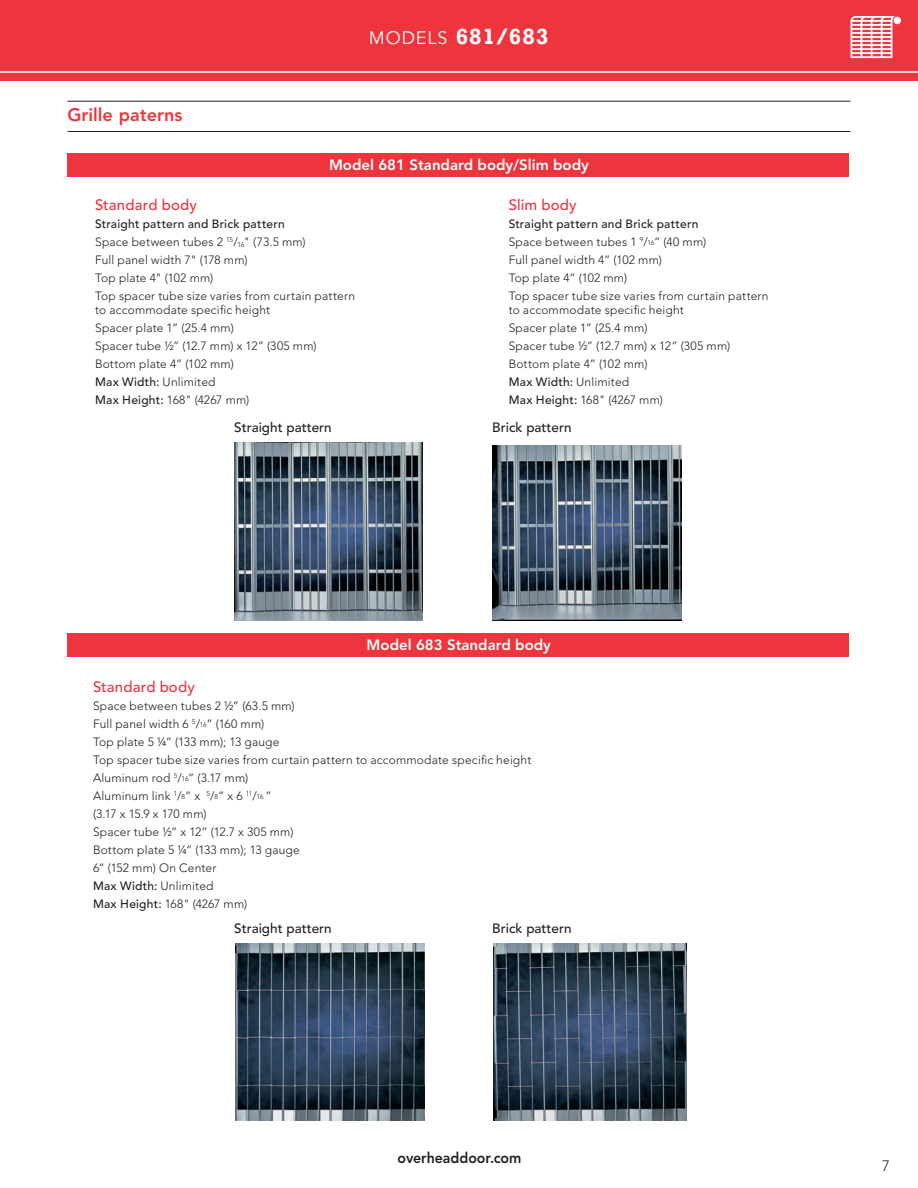
<style>
.page{position:relative;width:918px;height:1188px;background:#fff}
.page>*{position:absolute;margin:0;border:0;box-sizing:border-box;transform-origin:0 0}
.t1{font:700 22.5px "Rockwell";letter-spacing:.05em;color:#fff}
.t2{font:800 18px "Avenir LT Std";color:#ee343d}
.t3{font:18px "Avenir LT Std";letter-spacing:.05em;color:#fff}
.t4{font:800 15px "Avenir LT Std";color:#fff}
.t5{font:500 15px "Avenir LT Std";letter-spacing:.01em;color:#ee343d}
.t6{font:800 15px "Avenir LT Std";color:#231f20;scale:.94 1}
.t7{font:300 15px "Avenir LT Std";color:#231f20}
.t8{font:500 13.5px "Avenir LT Std";color:#231f20}
.t9{font:300 12px/18px "Avenir LT Std";letter-spacing:.015em;color:#231f20}
.s1{font-family:"Avenir LT Std";font-weight:400;font-size:18px}
.s2{font-weight:500}
.s3{font-size:7.05px}
</style>
<div class="page">
<div style="left:0;top:0;width:918px;height:81px;background:#ee343d"></div>
<svg style="left:850px;top:16px;width:46px;height:42px"></svg>
<div style="left:894px;top:17px;width:7px;height:7px;background:#fff;border-radius:50%"></div>
<hr style="left:0;top:71px;width:918px;height:2px;background:#fff">
<img style="left:235px;top:944px;width:190px;height:177px">
<img style="left:493px;top:944px;width:193px;height:176px">
<img style="left:234px;top:443px;width:188px;height:177px">
<img style="left:492px;top:445px;width:190px;height:175px">
<hr style="left:68px;top:101px;width:782px;height:1px;background:#231f20">
<hr style="left:68px;top:131px;width:782px;height:1px;background:#231f20">
<div style="left:67px;top:153px;width:782px;height:24px;background:#ee343d"></div>
<div style="left:67px;top:633px;width:782px;height:24px;background:#ee343d"></div>
<h2 class="t2" style="left:68px;top:104px;width:116px">Grille paterns</h2>
<h1 class="t1" style="left:369px;top:23px;width:208px"><span class="s1">MODELS</span>670/671/674</h1>
<h1 class="t1" style="left:456px;top:23px;width:94px">681/683</h1>
<h2 class="t3" style="left:342px;top:27px;width:80px">MODELS</h2>
<p class="t4" style="left:329px;top:156px;width:261px">Model 681 Standard body/Slim body</p>
<p class="t5" style="left:95px;top:196px;width:103px">Standard body</p>
<p class="t9" style="left:95px;top:215px;width:261px"><span class="s2">Straight pattern and Brick pattern<br></span>Space between tubes 2 <sup>15</sup>/<sub>16</sub>" (73.5 mm)<br>Full panel width 7" (178 mm)<br>Top plate 4" (102 mm)<br>Top spacer tube size varies from curtain pattern</p>
<p class="t9" style="left:95px;top:301px;width:223px">to accommodate specific height<br>Spacer plate 1” (25.4 mm)<br>Spacer tube ½” (12.7 mm) x 12” (305 mm)<br>Bottom plate 4” (102 mm)<br><span class="s2">Max Width:</span> Unlimited<br><span class="s2">Max Height:</span> 168" (4267 mm)</p>
<p class="t8" style="left:234px;top:420px;width:99px">Straight pattern</p>
<p class="t8" style="left:492px;top:420px;width:81px">Brick pattern</p>
<p class="t5" style="left:509px;top:196px;width:70px">Slim body</p>
<p class="t9" style="left:509px;top:215px;width:261px"><span class="s2">Straight pattern and Brick pattern<br></span>Space between tubes 1 <sup>9</sup>/<span class="s3">16</span>” (40 mm)<br>Full panel width 4” (102 mm)<br>Top plate 4” (102 mm)<br>Top spacer tube size varies from curtain pattern</p>
<p class="t9" style="left:509px;top:301px;width:223px">to accommodate specific height<br>Spacer plate 1” (25.4 mm)<br>Spacer tube ½” (12.7 mm) x 12” (305 mm)<br>Bottom plate 4” (102 mm)<br><span class="s2">Max Width:</span> Unlimited<br><span class="s2">Max Height:</span> 168" (4267 mm)</p>
<p class="t4" style="left:367px;top:635px;width:186px">Model 683 Standard body</p>
<p class="t5" style="left:93px;top:678px;width:103px">Standard body</p>
<p class="t9" style="left:93px;top:697px;width:440px">Space between tubes 2 ½” (63.5 mm)<br>Full panel width 6 <sup>5</sup>/<span class="s3">16</span>” (160 mm)<br>Top plate 5 ¼” (133 mm); 13 gauge<br>Top spacer tube size varies from curtain pattern to accommodate specific height<br>Aluminum rod <sup>5</sup>/<span class="s3">16</span>” (3.17 mm)<br>Aluminum link <sup>1</sup>/<span class="s3">8</span>” x <sup>5</sup>/<span class="s3">8</span>” x 6 <sup>11</sup>/<span class="s3">16</span> ”<br>(3.17 x 15.9 x 170 mm)<br>Spacer tube ½” x 12” (12.7 x 305 mm)<br>Bottom plate 5 ¼” (133 mm); 13 gauge<br>6” (152 mm) On Center<br><span class="s2">Max Width:</span> Unlimited<br><span class="s2">Max Height:</span> 168" (4267 mm)</p>
<p class="t8" style="left:234px;top:921px;width:99px">Straight pattern</p>
<p class="t8" style="left:492px;top:921px;width:81px">Brick pattern</p>
<p class="t6" style="left:398px;top:1149px;width:133px">overheaddoor.com</p>
<p class="t7" style="left:882px;top:1157px;width:9px">7</p>
</div>
